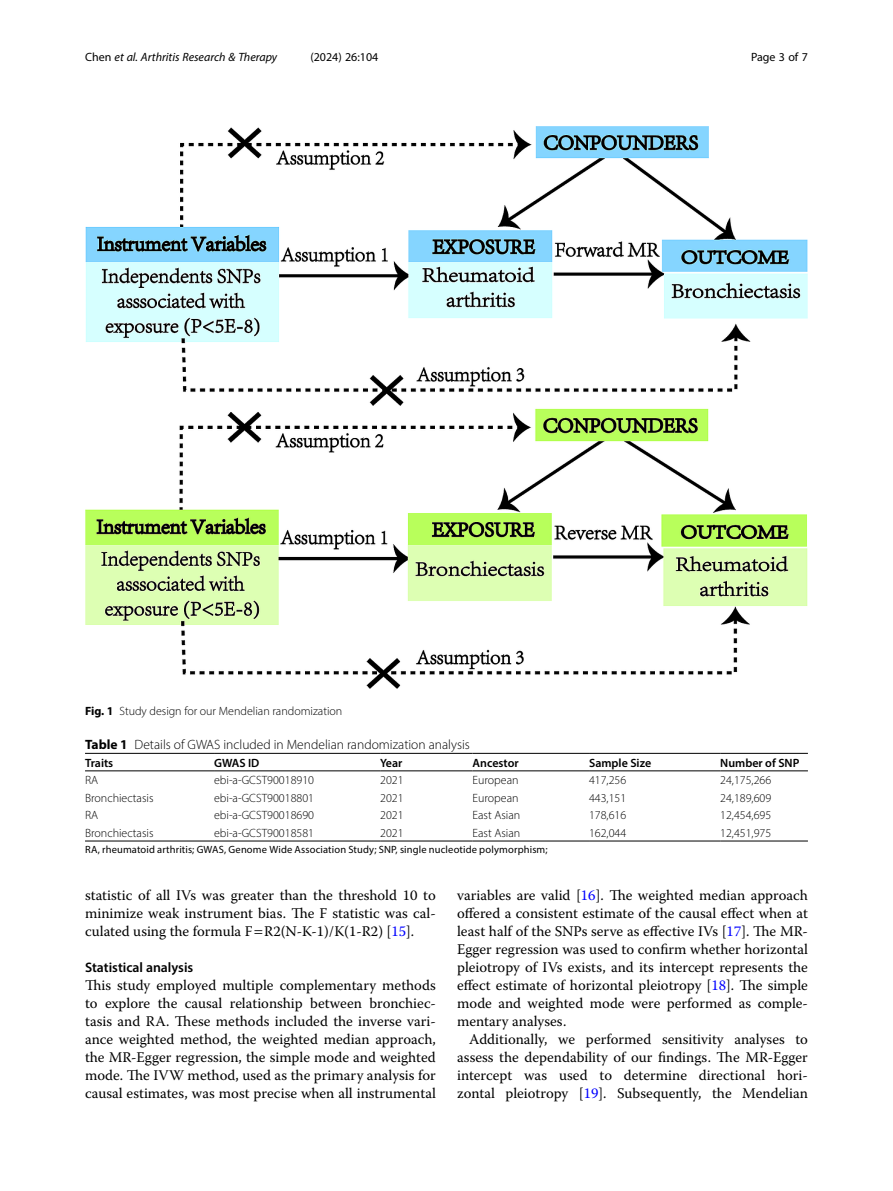
<style>
.page{position:relative;width:893px;height:1191px;background:#fff}
.page>*{position:absolute;margin:0;border:0;box-sizing:border-box;transform-origin:0 0}
.Body_Text{font:14.7px/18px "Warnock Pro";color:#000;text-align:justify}
.Body_Text_Indent{font:14.7px/18px "Warnock Pro";color:#000;text-align:justify}
.Head_2{font:600 13.8px "Myriad Pro";color:#000}
.Table_Caption{font:300 13.5px "Myriad Pro";color:#000}
.Table_Body{font:300 12px "Myriad Pro";color:#000}
.Table_Head{font:600 12px "Myriad Pro";color:#000}
.Figure_Caption{font:300 12px "Myriad Pro";color:#000}
.t1{font:italic 12px "Myriad Pro";color:#000}
.t2{font:12px "Myriad Pro";color:#000}
.Table_Footnote{font:10.5px "Myriad Pro";letter-spacing:.015em;color:#000}
.s1{font-style:normal}
.s2{font-weight:700}
.s3{color:#00f}
</style>
<div class="page">
<hr style="left:85px;top:770px;width:129px;height:1px;background:#000">
<hr style="left:214px;top:753px;width:166px;height:1px;background:#000">
<hr style="left:214px;top:770px;width:166px;height:1px;background:#000">
<hr style="left:380px;top:753px;width:93px;height:1px;background:#000">
<hr style="left:380px;top:770px;width:93px;height:1px;background:#000">
<hr style="left:473px;top:753px;width:116px;height:1px;background:#000">
<hr style="left:473px;top:770px;width:116px;height:1px;background:#000">
<hr style="left:589px;top:753px;width:131px;height:1px;background:#000">
<hr style="left:589px;top:770px;width:131px;height:1px;background:#000">
<hr style="left:720px;top:753px;width:88px;height:1px;background:#000">
<hr style="left:720px;top:770px;width:88px;height:1px;background:#000">
<hr style="left:214px;top:840px;width:166px;height:1px;background:#000">
<hr style="left:380px;top:840px;width:93px;height:1px;background:#000">
<hr style="left:473px;top:840px;width:116px;height:1px;background:#000">
<hr style="left:589px;top:840px;width:131px;height:1px;background:#000">
<hr style="left:720px;top:840px;width:88px;height:1px;background:#000">
<hr style="left:85px;top:840px;width:129px;height:1px;background:#000">
<hr style="left:85px;top:753px;width:129px;height:1px;background:#000">
<img style="left:85px;top:126px;width:723px;height:562px">
<p class="t1" style="left:85px;top:50px;width:194px"><span class="s1">Chen</span> et al. Arthritis Research &amp; Therapy</p>
<p class="t2" style="left:310px;top:50px;width:70px">(2024) 26:104</p>
<p class="t2" style="left:751px;top:50px;width:58px">Page 3 of 7</p>
<p class="Figure_Caption" style="left:85px;top:704px;width:259px"><span class="s2">Fig. 1</span> Study design for our Mendelian randomization</p>
<p class="Table_Caption" style="left:85px;top:736px;width:386px"><span class="s2">Table 1</span> Details of GWAS included in Mendelian randomization analysis</p>
<p class="Table_Head" style="left:85px;top:755px;width:30px">Traits</p>
<p class="Table_Head" style="left:214px;top:755px;width:47px">GWAS ID</p>
<p class="Table_Head" style="left:380px;top:755px;width:24px">Year</p>
<p class="Table_Head" style="left:473px;top:755px;width:48px">Ancestor</p>
<p class="Table_Head" style="left:589px;top:755px;width:64px">Sample Size</p>
<p class="Table_Head" style="left:720px;top:755px;width:81px">Number of SNP</p>
<p class="Table_Body" style="left:85px;top:773px;width:15px">RA</p>
<p class="Table_Body" style="left:214px;top:773px;width:102px">ebi-a-GCST90018910</p>
<p class="Table_Body" style="left:380px;top:773px;width:25px">2021</p>
<p class="Table_Body" style="left:473px;top:773px;width:48px">European</p>
<p class="Table_Body" style="left:589px;top:773px;width:39px">417,256</p>
<p class="Table_Body" style="left:720px;top:773px;width:53px">24,175,266</p>
<p class="Table_Body" style="left:85px;top:790px;width:70px">Bronchiectasis</p>
<p class="Table_Body" style="left:214px;top:790px;width:102px">ebi-a-GCST90018801</p>
<p class="Table_Body" style="left:380px;top:790px;width:25px">2021</p>
<p class="Table_Body" style="left:473px;top:790px;width:48px">European</p>
<p class="Table_Body" style="left:589px;top:790px;width:39px">443,151</p>
<p class="Table_Body" style="left:720px;top:790px;width:53px">24,189,609</p>
<p class="Table_Body" style="left:85px;top:808px;width:15px">RA</p>
<p class="Table_Body" style="left:214px;top:808px;width:102px">ebi-a-GCST90018690</p>
<p class="Table_Body" style="left:380px;top:808px;width:25px">2021</p>
<p class="Table_Body" style="left:473px;top:808px;width:49px">East Asian</p>
<p class="Table_Body" style="left:589px;top:808px;width:39px">178,616</p>
<p class="Table_Body" style="left:720px;top:808px;width:53px">12,454,695</p>
<p class="Table_Body" style="left:85px;top:825px;width:70px">Bronchiectasis</p>
<p class="Table_Body" style="left:214px;top:825px;width:102px">ebi-a-GCST90018581</p>
<p class="Table_Body" style="left:380px;top:825px;width:25px">2021</p>
<p class="Table_Body" style="left:473px;top:825px;width:49px">East Asian</p>
<p class="Table_Body" style="left:589px;top:825px;width:39px">162,044</p>
<p class="Table_Body" style="left:720px;top:825px;width:53px">12,451,975</p>
<p class="Table_Footnote" style="left:85px;top:843px;width:464px">RA, rheumatoid arthritis; GWAS, Genome Wide Association Study; SNP, single nucleotide polymorphism;</p>
<p class="Body_Text" style="left:85px;top:886px;width:352px">statistic of all IVs was greater than the threshold 10 to minimize weak instrument bias. The F statistic was cal&shy;culated using the formula F R2(N-K-1)/K(1-R2) [<span class="s3">15</span>].</p>
<p class="Head_2" style="left:85px;top:959px;width:110px">Statistical analysis</p>
<p class="Body_Text" style="left:85px;top:976px;width:352px">This study employed multiple complementary methods to explore the causal relationship between bronchiec&shy;tasis and RA. These methods included the inverse vari&shy;ance weighted method, the weighted median approach, the MR-Egger regression, the simple mode and weighted mode. The IVW method, used as the primary analysis for causal estimates, was most precise when all instrumental</p>
<p class="Body_Text" style="left:457px;top:886px;width:352px">variables are valid [<span class="s3">16</span>]. The weighted median approach offered a consistent estimate of the causal effect when at least half of the SNPs serve as effective IVs [<span class="s3">17</span>]. The MR-Egger regression was used to confirm whether horizontal pleiotropy of IVs exists, and its intercept represents the effect estimate of horizontal pleiotropy [<span class="s3">18</span>]. The simple mode and weighted mode were performed as comple&shy;mentary analyses.</p>
<p class="Body_Text_Indent" style="left:457px;top:1030px;width:352px;text-indent:12px">Additionally, we performed sensitivity analyses to assess the dependability of our findings. The MR-Egger intercept was used to determine directional hori&shy;zontal pleiotropy [<span class="s3">19</span>]. Subsequently, the Mendelian</p>
</div>
